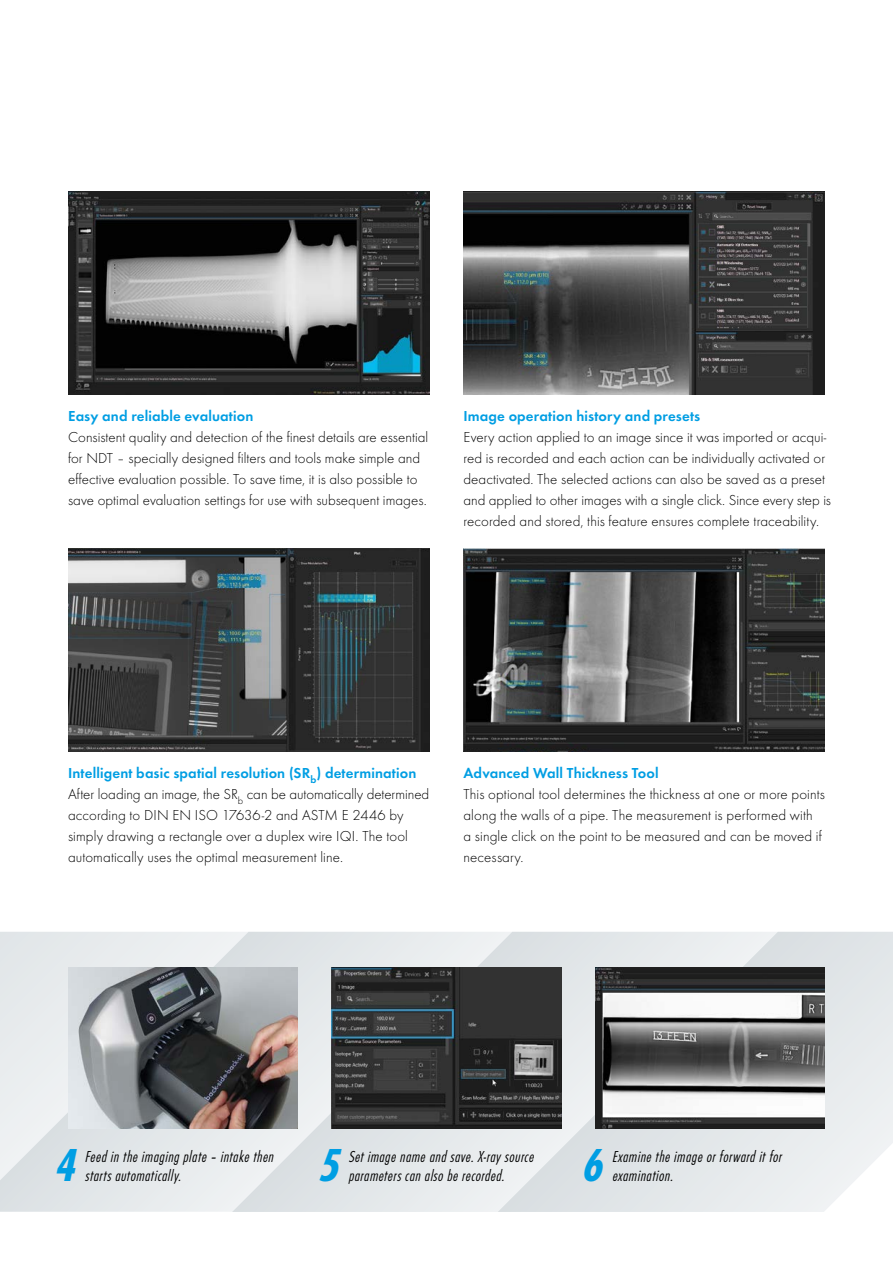
<style>
.page{position:relative;width:893px;height:1263px;background:#fff}
.page>*{position:absolute;margin:0;border:0;box-sizing:border-box;transform-origin:0 0}
.t1{font:italic 700 48px "Futura Con TOT";color:#009ee3}
.t2{font:italic 300 16.5px/19.8px "Futura Con TOT";letter-spacing:.03em;color:#000}
.t3{font:300 15px/21px "Futura TOT";letter-spacing:.005em;color:#000}
.t4{font:15px "Futura TOT Dem";letter-spacing:.01em;color:#009ee3}
</style>
<div class="page">
<img style="left:68px;top:192px;width:361px;height:203px">
<img style="left:463px;top:549px;width:362px;height:203px">
<svg style="left:0;top:932px;width:232px;height:280px;background:#e6e9ec"></svg>
<svg style="left:232px;top:932px;width:266px;height:280px;background:#e3e7ea"></svg>
<svg style="left:498px;top:932px;width:395px;height:280px;background:#e5e9eb"></svg>
<img style="left:68px;top:967px;width:230px;height:162px">
<img style="left:332px;top:967px;width:229px;height:162px">
<img style="left:595px;top:967px;width:230px;height:162px">
<img style="left:68px;top:549px;width:361px;height:203px">
<img style="left:463px;top:191px;width:362px;height:204px">
<p class="t4" style="left:68px;top:407px;width:187px">Easy and reliable evaluation</p>
<p class="t3" style="left:68px;top:427px;width:362px">Consistent quality and detection of the finest details are essential for NDT – specially designed filters and tools make simple and effective evaluation possible. To save time, it is also possible to save optimal evaluation settings for use with subsequent images.</p>
<p class="t4" style="left:463px;top:407px;width:238px">Image operation history and presets</p>
<p class="t3" style="left:463px;top:427px;width:369px">Every action applied to an image since it was imported or acqui&shy;red is recorded and each action can be individually activated or deactivated. The selected actions can also be saved as a preset and applied to other images with a single click. Since every step is recorded and stored, this feature ensures complete traceability.</p>
<p class="t4" style="left:68px;top:764px;width:350px">Intelligent basic spatial resolution (SR<sub>b</sub>) determination</p>
<p class="t3" style="left:68px;top:784px;width:363px">After loading an image, the SR<sub>b</sub> can be automatically determined according to DIN EN ISO 17636-2 and ASTM E 2446 by simply drawing a rectangle over a duplex wire IQI. The tool automatically uses the optimal measurement line.</p>
<p class="t4" style="left:463px;top:764px;width:197px">Advanced Wall Thickness Tool</p>
<p class="t3" style="left:463px;top:784px;width:363px">This optional tool determines the thickness at one or more points along the walls of a pipe. The measurement is performed with<br>a single click on the point to be measured and can be moved if necessary.</p>
<h1 class="t1" style="left:55px;top:1138px;width:27px">4</h1>
<h1 class="t1" style="left:319px;top:1138px;width:27px">5</h1>
<h1 class="t1" style="left:583px;top:1138px;width:27px">6</h1>
<p class="t2" style="left:85px;top:1146px;width:192px">Feed in the imaging plate – intake then starts automatically.</p>
<p class="t2" style="left:612px;top:1146px;width:173px">Examine the image or forward it for examination.</p>
<p class="t2" style="left:349px;top:1146px;width:188px">Set image name and save. X-ray source parameters can also be recorded.</p>
</div>
